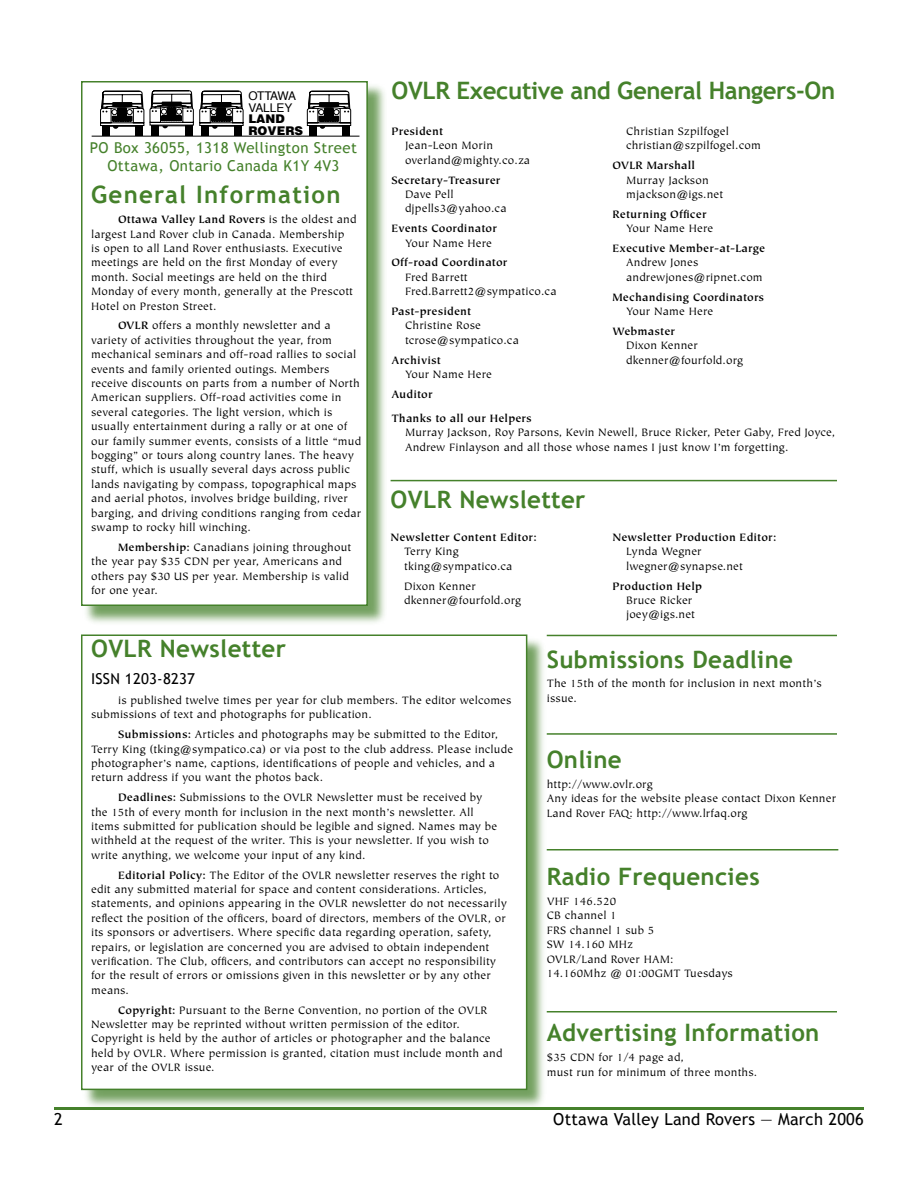
<style>
.page{position:relative;width:918px;height:1188px;background:#fff}
.page>*{position:absolute;margin:0;border:0;box-sizing:border-box;transform-origin:0 0}
.t1{font:700 24px "Trebuchet MS";letter-spacing:.015em;color:#45812b}
.t2{font:700 24px "Trebuchet MS";letter-spacing:-.015em;color:#45812b}
.t3{font:700 24px "Trebuchet MS";letter-spacing:.055em;color:#45812b}
.t4{font:16.5px "Trebuchet MS";letter-spacing:.015em;color:#000}
.t5{font:15px/18px "Trebuchet MS";letter-spacing:.025em;color:#45812b;text-align:center}
.t6{font:15px "Trebuchet MS";letter-spacing:.015em;color:#000}
.t7{font:12px/14.4px "Tiepolo";letter-spacing:.015em;color:#000}
.t8{font:700 12px "Tiepolo";letter-spacing:.015em;color:#000}
.t9{font:12px/11.6px "Helvetica";letter-spacing:-.02em;color:#000}
.t10{font:900 12px/11.6px "Helvetica";color:#000}
.s1{font-weight:700}
</style>
<div class="page">
<hr style="left:54px;top:1107px;width:810px;height:3px;background:#45812b">
<div style="left:82px;top:82px;width:305px;height:544px;background:#45812b;opacity:.75"></div>
<div style="left:82px;top:82px;width:285px;height:523px;background:#fff"></div>
<div style="left:81px;top:81px;width:287px;height:525px;border:2px solid #45812b"></div>
<div style="left:82px;top:636px;width:465px;height:475px;background:#45812b;opacity:.75"></div>
<div style="left:82px;top:635px;width:445px;height:454px;background:#fff"></div>
<div style="left:81px;top:634px;width:446px;height:456px;border:2px solid #45812b"></div>
<hr style="left:391px;top:480px;width:446px;height:1px;background:#45812b">
<hr style="left:547px;top:635px;width:290px;height:1px;background:#45812b">
<hr style="left:92px;top:136px;width:267px;height:1px;background:#000">
<div style="left:102px;top:126px;width:8px;height:10px;background:#000"></div>
<div style="left:135px;top:126px;width:8px;height:10px;background:#000"></div>
<svg style="left:100px;top:91px;width:44px;height:38px"></svg>
<div style="left:201px;top:126px;width:8px;height:10px;background:#000"></div>
<div style="left:235px;top:126px;width:7px;height:10px;background:#000"></div>
<div style="left:309px;top:126px;width:8px;height:10px;background:#000"></div>
<div style="left:342px;top:126px;width:8px;height:10px;background:#000"></div>
<svg style="left:307px;top:91px;width:44px;height:38px"></svg>
<div style="left:152px;top:125px;width:7px;height:11px;background:#000"></div>
<div style="left:185px;top:125px;width:8px;height:11px;background:#000"></div>
<svg style="left:150px;top:90px;width:93px;height:39px"></svg>
<hr style="left:547px;top:733px;width:290px;height:2px;background:#45812b">
<hr style="left:547px;top:849px;width:291px;height:1px;background:#45812b">
<hr style="left:547px;top:1011px;width:290px;height:1px;background:#45812b">
<p class="t9" style="left:248px;top:90px;width:49px">OTTAWA<br>VALLEY</p>
<p class="t10" style="left:248px;top:113px;width:56px">LAND<br>ROVERS</p>
<p class="t5" style="left:90px;top:139px;width:269px">PO Box 36055, 1318 Wellington Street<br>Ottawa, Ontario Canada K1Y 4V3</p>
<h1 class="t3" style="left:91px;top:180px;width:251px">General Information</h1>
<p class="t7" style="left:91px;top:213px;width:267px;text-indent:27px"><span class="s1">Ottawa Valley Land Rovers</span> is the oldest and largest Land Rover club in Canada. Membership<br>is open to all Land Rover enthusiasts. Executive meetings are held on the first Monday of every month. Social meetings are held on the third Monday of every month, generally at the Prescott Hotel on Preston Street.</p>
<p class="t7" style="left:91px;top:319px;width:272px;text-indent:27px"><span class="s1">OVLR</span> offers a monthly newsletter and a variety of activities throughout the year, from mechanical seminars and off-road rallies to social events and family oriented outings. Members receive discounts on parts from a number of North American suppliers. Off-road activities come in several categories. The light version, which is usually entertainment during a rally or at one of our family summer events, consists of a little “mud bogging” or tours along country lanes. The heavy stuff, which is usually several days across public lands navigating by compass, topographical maps and aerial photos, involves bridge building, river barging, and driving conditions ranging from cedar swamp to rocky hill winching.</p>
<p class="t7" style="left:91px;top:540px;width:262px;text-indent:27px"><span class="s1">Membership:</span> Canadians joining throughout the year pay $35 CDN per year, Americans and others pay $30 US per year. Membership is valid for one year.</p>
<h1 class="t2" style="left:392px;top:75px;width:445px">OVLR Executive and General Hangers-On</h1>
<p class="t8" style="left:392px;top:125px;width:53px">President</p>
<p class="t7" style="left:405px;top:139px;width:127px">Jean-Leon Morin overland@mighty.co.za</p>
<p class="t8" style="left:392px;top:173px;width:111px">Secretary-Treasurer</p>
<p class="t7" style="left:405px;top:188px;width:103px">Dave Pell djpells3@yahoo.ca</p>
<p class="t8" style="left:392px;top:222px;width:107px">Events Coordinator</p>
<p class="t7" style="left:405px;top:236px;width:89px">Your Name Here</p>
<p class="t8" style="left:392px;top:256px;width:118px">Off-road Coordinator</p>
<p class="t7" style="left:405px;top:270px;width:153px">Fred Barrett<br>Fred.Barrett2@sympatico.ca</p>
<p class="t8" style="left:392px;top:305px;width:81px">Past-president</p>
<p class="t7" style="left:405px;top:319px;width:115px">Christine Rose tcrose@sympatico.ca</p>
<p class="t8" style="left:392px;top:353px;width:51px">Archivist</p>
<p class="t7" style="left:405px;top:368px;width:89px">Your Name Here</p>
<p class="t8" style="left:392px;top:388px;width:43px">Auditor</p>
<p class="t7" style="left:626px;top:125px;width:136px">Christian Szpilfogel christian@szpilfogel.com</p>
<p class="t8" style="left:613px;top:159px;width:84px">OVLR Marshall</p>
<p class="t7" style="left:626px;top:173px;width:99px">Murray Jackson mjackson@igs.net</p>
<p class="t8" style="left:613px;top:208px;width:96px">Returning Officer</p>
<p class="t7" style="left:626px;top:222px;width:89px">Your Name Here</p>
<p class="t8" style="left:613px;top:242px;width:154px">Executive Member-at-Large</p>
<p class="t7" style="left:626px;top:256px;width:138px">Andrew Jones andrewjones@ripnet.com</p>
<p class="t8" style="left:613px;top:290px;width:153px">Mechandising Coordinators</p>
<p class="t7" style="left:626px;top:305px;width:89px">Your Name Here</p>
<p class="t8" style="left:613px;top:325px;width:64px">Webmaster</p>
<p class="t7" style="left:626px;top:339px;width:118px">Dixon Kenner dkenner@fourfold.org</p>
<p class="t8" style="left:392px;top:411px;width:142px">Thanks to all our Helpers</p>
<p class="t7" style="left:405px;top:426px;width:432px">Murray Jackson, Roy Parsons, Kevin Newell, Bruce Ricker, Peter Gaby, Fred Joyce,<br>Andrew Finlayson and all those whose names I just know I’m forgetting.</p>
<h1 class="t1" style="left:391px;top:485px;width:196px">OVLR Newsletter</h1>
<p class="t8" style="left:391px;top:531px;width:148px">Newsletter Content Editor:</p>
<p class="t7" style="left:404px;top:545px;width:110px">Terry King tking@sympatico.ca</p>
<p class="t7" style="left:404px;top:579px;width:118px">Dixon Kenner dkenner@fourfold.org</p>
<p class="t8" style="left:613px;top:531px;width:165px">Newsletter Production Editor:</p>
<p class="t7" style="left:626px;top:545px;width:118px">Lynda Wegner lwegner@synapse.net</p>
<p class="t8" style="left:613px;top:579px;width:91px">Production Help</p>
<p class="t7" style="left:626px;top:594px;width:70px">Bruce Ricker joey@igs.net</p>
<h1 class="t1" style="left:91px;top:634px;width:196px">OVLR Newsletter</h1>
<p class="t6" style="left:91px;top:670px;width:105px">ISSN 1203-8237</p>
<p class="t7" style="left:91px;top:694px;width:422px;text-indent:27px">is published twelve times per year for club members. The editor welcomes submissions of text and photographs for publication.</p>
<p class="t7" style="left:91px;top:728px;width:423px;text-indent:27px"><span class="s1">Submissions:</span> Articles and photographs may be submitted to the Editor, Terry King (tking@sympatico.ca) or via post to the club address. Please include photographer’s name, captions, identifications of people and vehicles, and a return address if you want the photos back.</p>
<p class="t7" style="left:91px;top:791px;width:408px;text-indent:27px"><span class="s1">Deadlines:</span> Submissions to the OVLR Newsletter must be received by the 15th of every month for inclusion in the next month’s newsletter. All items submitted for publication should be legible and signed. Names may be withheld at the request of the writer. This is your newsletter. If you wish to write anything, we welcome your input of any kind.</p>
<p class="t7" style="left:91px;top:868px;width:417px;text-indent:27px"><span class="s1">Editorial Policy:</span> The Editor of the OVLR newsletter reserves the right to edit any submitted material for space and content considerations. Articles, statements, and opinions appearing in the OVLR newsletter do not necessarily reflect the position of the officers, board of directors, members of the OVLR, or its sponsors or advertisers. Where specific data regarding operation, safety, repairs, or legislation are concerned you are advised to obtain independent verification. The Club, officers, and contributors can accept no responsibility for the result of errors or omissions given in this newsletter or by any other means.</p>
<p class="t7" style="left:91px;top:1003px;width:413px;text-indent:27px"><span class="s1">Copyright:</span> Pursuant to the Berne Convention, no portion of the OVLR Newsletter may be reprinted without written permission of the editor.<br>Copyright is held by the author of articles or photographer and the balance held by OVLR. Where permission is granted, citation must include month and year of the OVLR issue.</p>
<h1 class="t1" style="left:547px;top:644px;width:248px">Submissions Deadline</h1>
<p class="t7" style="left:547px;top:677px;width:277px">The 15th of the month for inclusion in next month’s issue.</p>
<h1 class="t1" style="left:547px;top:744px;width:77px">Online</h1>
<p class="t7" style="left:547px;top:777px;width:291px">http://www.ovlr.org<br>Any ideas for the website please contact Dixon Kenner<br>Land Rover FAQ: http://www.lrfaq.org</p>
<h1 class="t1" style="left:547px;top:862px;width:214px">Radio Frequencies</h1>
<p class="t7" style="left:547px;top:894px;width:188px">VHF 146.520<br>CB channel 1<br>FRS channel 1 sub 5<br>SW 14.160 MHz<br>OVLR/Land Rover HAM:<br>14.160Mhz @ 01:00GMT Tuesdays</p>
<h1 class="t1" style="left:547px;top:1018px;width:274px">Advertising Information</h1>
<p class="t7" style="left:547px;top:1051px;width:212px">$35 CDN for 1/4 page ad,<br>must run for minimum of three months.</p>
<h2 class="t4" style="left:553px;top:1109px;width:312px">Ottawa Valley Land Rovers — March 2006</h2>
</div>
